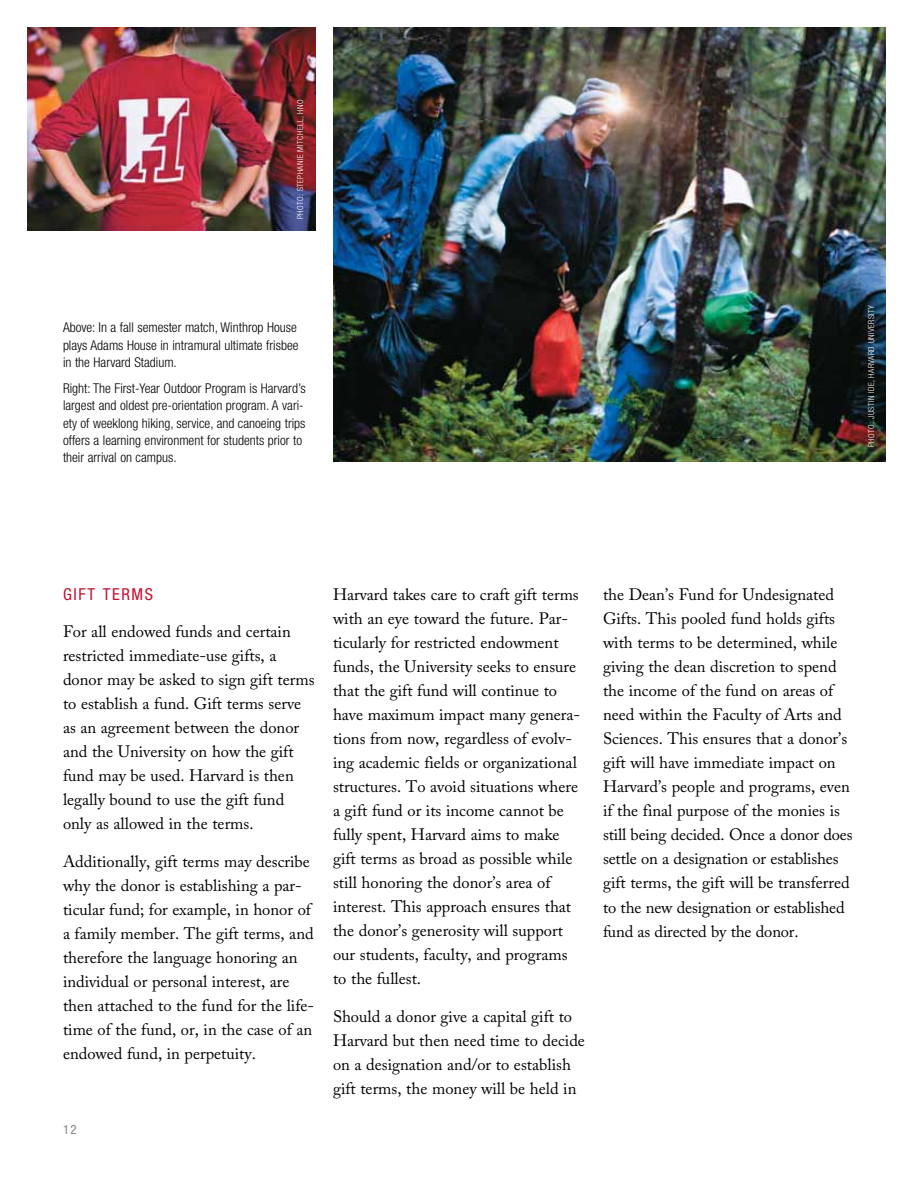
<style>
.page{position:relative;width:918px;height:1188px;background:#fff}
.page>*{position:absolute;margin:0;border:0;box-sizing:border-box;transform-origin:0 0}
.t1{font:16.5px/24px "Adobe Caslon Pro";color:#000}
.t2{font:condensed 16.5px "Helvetica Neue LT Std";letter-spacing:.1em;color:#c41230}
.t3{font:300 condensed 13.5px/17.2px "Helvetica Neue LT Std";color:#000}
.t4{font:condensed 12.75px "Helvetica Neue LT Std";color:#808285}
.t5{font:300 condensed 8.25px "Helvetica Neue LT Std";letter-spacing:.05em;color:#fff}
</style>
<div class="page">
<img style="left:333px;top:27px;width:553px;height:435px">
<img style="left:27px;top:27px;width:289px;height:204px">
<p class="t5" style="left:296px;top:219px;width:120px;rotate:-90deg">PHOTO: stephanie Mitchell, HNO</p>
<p class="t3" style="left:63px;top:319px;width:237px">Above: In a fall semester match, Winthrop House plays Adams House in intramural ultimate frisbee in the Harvard Stadium.</p>
<p class="t3" style="left:63px;top:379px;width:244px">Right: The First-Year Outdoor Program is Harvard’s largest and oldest pre-orientation program. A vari&shy;ety of weeklong hiking, service, and canoeing trips offers a learning environment for students prior to their arrival on campus.</p>
<p class="t5" style="left:866px;top:447px;width:143px;rotate:-90deg">PHOTO: Justin Ide, Harvard university</p>
<p class="t2" style="left:63px;top:584px;width:92px">GIFT TERMS</p>
<p class="t1" style="left:63px;top:620px;width:253px">For all endowed funds and certain restricted immediate-use gifts, a donor may be asked to sign gift terms to establish a fund. Gift terms serve as an agreement between the donor and the University on how the gift fund may be used. Harvard is then legally bound to use the gift fund only as allowed in the terms.</p>
<p class="t1" style="left:63px;top:849px;width:253px">Additionally, gift terms may describe why the donor is establishing a par&shy;ticular fund; for example, in honor of a family member. The gift terms, and therefore the language honoring an individual or personal interest, are then attached to the fund for the life&shy;time of the fund, or, in the case of an endowed fund, in perpetuity.</p>
<p class="t4" style="left:63px;top:1122px;width:15px">12</p>
<p class="t1" style="left:333px;top:583px;width:249px">Harvard takes care to craft gift terms with an eye toward the future. Par&shy;ticularly for restricted endowment funds, the University seeks to ensure that the gift fund will continue to have maximum impact many genera&shy;tions from now, regardless of evolv&shy;ing academic fields or organizational structures. To avoid situations where a gift fund or its income cannot be fully spent, Harvard aims to make gift terms as broad as possible while still honoring the donor’s area of interest. This approach ensures that the donor’s generosity will support our students, faculty, and programs to the fullest.</p>
<p class="t1" style="left:333px;top:1004px;width:254px">Should a donor give a capital gift to Harvard but then need time to decide on a designation and/or to establish gift terms, the money will be held in</p>
<p class="t1" style="left:603px;top:583px;width:251px">the Dean’s Fund for Undesignated Gifts. This pooled fund holds gifts with terms to be determined, while giving the dean discretion to spend the income of the fund on areas of need within the Faculty of Arts and Sciences. This ensures that a donor’s gift will have immediate impact on Harvard’s people and programs, even if the final purpose of the monies is still being decided. Once a donor does settle on a designation or establishes gift terms, the gift will be transferred to the new designation or established fund as directed by the donor.</p>
</div>
